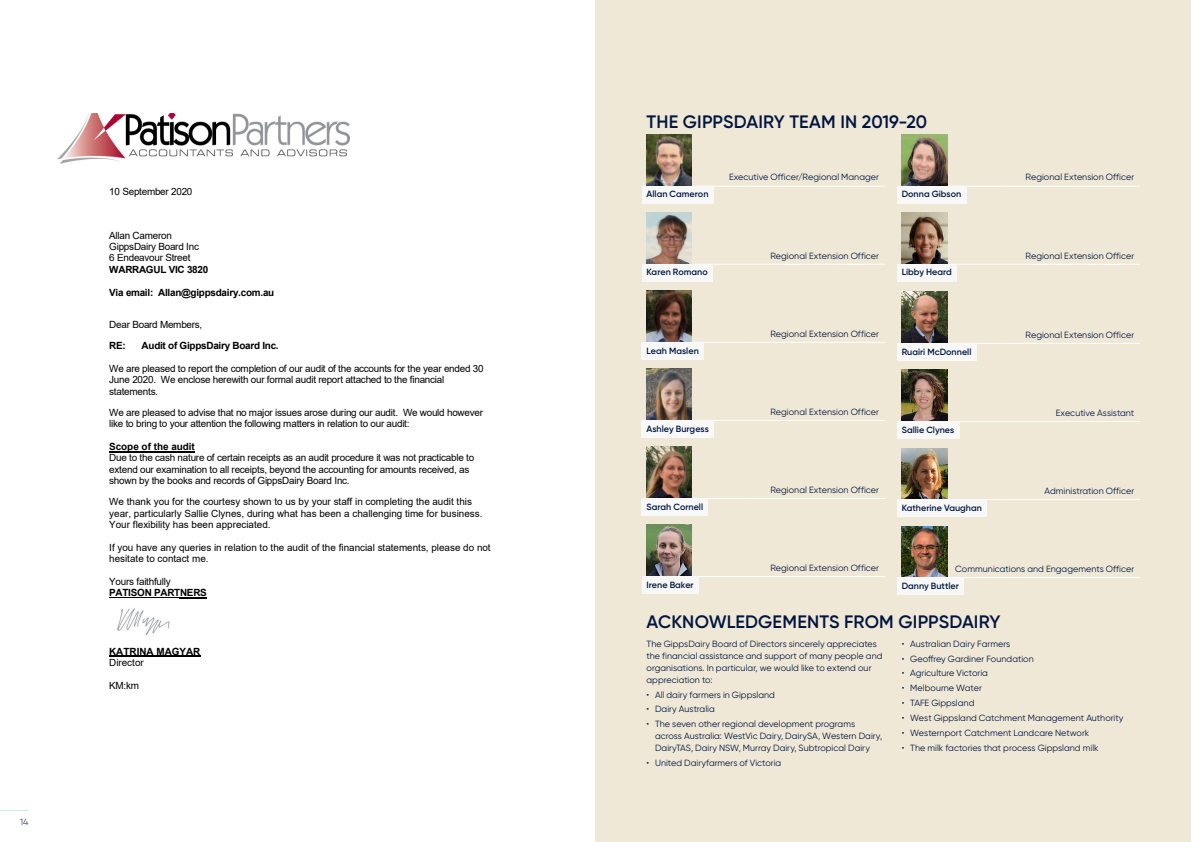
<style>
.page{position:relative;width:1191px;height:842px;background:#fff}
.page>*{position:absolute;margin:0;border:0;box-sizing:border-box;transform-origin:0 0}
.t1{font:600 18px "Gilroy";letter-spacing:.005em;color:#001641}
.t2{font:9.9px/11.3px "Arial";letter-spacing:-.02em;color:#000}
.t3{font:9.9px/11.4px "Arial";color:#000}
.t4{font:700 9.9px "Arial";letter-spacing:-.025em;color:#000}
.t5{font:700 9.9px "Arial";color:#000}
.t6{font:700 9.9px "Arial";letter-spacing:-.005em;color:#000}
.t7{font:9px/12px "Gilroy";letter-spacing:.005em;color:#001641}
.t8{font:600 9px "Gilroy";letter-spacing:.005em;color:#001641}
.t9{font:300 9px "Gilroy";color:#001641}
</style>
<div class="page">
<svg style="left:0;top:810px;width:28px;height:1px"></svg>
<div style="left:595px;top:0;width:596px;height:842px;background:#f0e8d6"></div>
<img style="left:57px;top:113px;width:293px;height:50px">
<hr style="left:109px;top:451px;width:86px;height:1px;background:#000">
<hr style="left:109px;top:597px;width:98px;height:1px;background:#000">
<hr style="left:109px;top:656px;width:91px;height:1px;background:#000">
<img style="left:117px;top:608px;width:53px;height:28px">
<hr style="left:696px;top:186px;width:53px;height:1px;background:#fff">
<hr style="left:749px;top:186px;width:135px;height:1px;background:#fff">
<img style="left:646px;top:135px;width:46px;height:51px">
<div style="left:641px;top:186px;width:72px;height:17px;background:#f8f8f8"></div>
<hr style="left:696px;top:264px;width:53px;height:1px;background:#fff">
<hr style="left:749px;top:264px;width:135px;height:1px;background:#fff">
<img style="left:646px;top:213px;width:46px;height:51px">
<div style="left:641px;top:264px;width:71px;height:17px;background:#f8f8f8"></div>
<hr style="left:696px;top:342px;width:53px;height:1px;background:#fff">
<hr style="left:749px;top:342px;width:135px;height:1px;background:#fff">
<img style="left:646px;top:291px;width:46px;height:51px">
<div style="left:641px;top:342px;width:62px;height:17px;background:#f8f8f8"></div>
<hr style="left:696px;top:420px;width:53px;height:1px;background:#fff">
<hr style="left:749px;top:420px;width:135px;height:1px;background:#fff">
<img style="left:646px;top:369px;width:46px;height:51px">
<div style="left:641px;top:420px;width:73px;height:17px;background:#f8f8f8"></div>
<hr style="left:696px;top:498px;width:53px;height:1px;background:#fff">
<hr style="left:749px;top:498px;width:135px;height:1px;background:#fff">
<img style="left:646px;top:447px;width:46px;height:51px">
<div style="left:641px;top:498px;width:67px;height:17px;background:#f8f8f8"></div>
<hr style="left:696px;top:576px;width:53px;height:1px;background:#fff">
<hr style="left:749px;top:576px;width:135px;height:1px;background:#fff">
<img style="left:646px;top:525px;width:46px;height:51px">
<div style="left:641px;top:576px;width:57px;height:17px;background:#f8f8f8"></div>
<hr style="left:951px;top:186px;width:53px;height:1px;background:#fff">
<hr style="left:1004px;top:186px;width:136px;height:1px;background:#fff">
<img style="left:901px;top:135px;width:46px;height:51px">
<div style="left:897px;top:186px;width:69px;height:17px;background:#f8f8f8"></div>
<hr style="left:951px;top:264px;width:53px;height:1px;background:#fff">
<hr style="left:1004px;top:264px;width:136px;height:1px;background:#fff">
<img style="left:901px;top:213px;width:46px;height:51px">
<div style="left:897px;top:264px;width:60px;height:17px;background:#f8f8f8"></div>
<hr style="left:951px;top:343px;width:53px;height:1px;background:#fff">
<hr style="left:1004px;top:343px;width:136px;height:1px;background:#fff">
<img style="left:901px;top:292px;width:46px;height:51px">
<div style="left:897px;top:343px;width:79px;height:17px;background:#f8f8f8"></div>
<hr style="left:951px;top:421px;width:53px;height:1px;background:#fff">
<hr style="left:1004px;top:421px;width:136px;height:1px;background:#fff">
<img style="left:901px;top:370px;width:46px;height:51px">
<div style="left:897px;top:421px;width:62px;height:17px;background:#f8f8f8"></div>
<hr style="left:951px;top:499px;width:53px;height:1px;background:#fff">
<hr style="left:1004px;top:499px;width:136px;height:1px;background:#fff">
<img style="left:901px;top:448px;width:46px;height:51px">
<div style="left:897px;top:499px;width:90px;height:17px;background:#f8f8f8"></div>
<hr style="left:951px;top:577px;width:53px;height:1px;background:#fff">
<hr style="left:1004px;top:577px;width:136px;height:1px;background:#fff">
<img style="left:901px;top:526px;width:46px;height:51px">
<div style="left:897px;top:577px;width:67px;height:18px;background:#f8f8f8"></div>
<p class="t9" style="left:20px;top:816px;width:10px">14</p>
<p class="t2" style="left:109px;top:186px;width:85px">10 September 2020</p>
<p class="t2" style="left:109px;top:230px;width:91px">Allan Cameron<br>GippsDairy Board Inc<br>6 Endeavour Street</p>
<p class="t4" style="left:109px;top:262px;width:101px">WARRAGUL VIC 3820</p>
<p class="t4" style="left:109px;top:285px;width:167px">Via email: Allan@gippsdairy.com.au</p>
<p class="t2" style="left:109px;top:319px;width:95px">Dear Board Members,</p>
<p class="t4" style="left:109px;top:339px;width:18px">RE:</p>
<p class="t4" style="left:141px;top:339px;width:139px">Audit of GippsDairy Board Inc.</p>
<p class="t2" style="left:109px;top:363px;width:376px">We are pleased to report the completion of our audit of the accounts for the year ended 30<br>June 2020. We enclose herewith our formal audit report attached to the financial statements.</p>
<p class="t2" style="left:109px;top:407px;width:375px">We are pleased to advise that no major issues arose during our audit. We would however like to bring to your attention the following matters in relation to our audit:</p>
<p class="t5" style="left:109px;top:439px;width:87px">Scope of the audit</p>
<p class="t2" style="left:109px;top:452px;width:366px">Due to the cash nature of certain receipts as an audit procedure it was not practicable to extend our examination to all receipts, beyond the accounting for amounts received, as shown by the books and records of GippsDairy Board Inc.</p>
<p class="t3" style="left:109px;top:496px;width:375px">We thank you for the courtesy shown to us by your staff in completing the audit this year, particularly Sallie Clynes, during what has been a challenging time for business.<br>Your flexibility has been appreciated.</p>
<p class="t3" style="left:109px;top:541px;width:383px">If you have any queries in relation to the audit of the financial statements, please do not hesitate to contact me.</p>
<p class="t2" style="left:109px;top:575px;width:63px">Yours faithfully</p>
<p class="t4" style="left:109px;top:585px;width:99px">PATISON PARTNERS</p>
<p class="t6" style="left:109px;top:644px;width:93px">KATRINA MAGYAR</p>
<p class="t3" style="left:109px;top:657px;width:36px">Director</p>
<p class="t2" style="left:109px;top:680px;width:31px">KM:km</p>
<h1 class="t1" style="left:646px;top:110px;width:282px">THE GIPPSDAIRY TEAM IN 2019-20</h1>
<p class="t7" style="left:729px;top:171px;width:151px">Executive Officer/Regional Manager</p>
<p class="t8" style="left:646px;top:189px;width:63px">Allan Cameron</p>
<p class="t8" style="left:901px;top:189px;width:61px">Donna Gibson</p>
<p class="t7" style="left:770px;top:249px;width:110px">Regional Extension Officer</p>
<p class="t8" style="left:646px;top:267px;width:63px">Karen Romano</p>
<p class="t8" style="left:901px;top:267px;width:52px">Libby Heard</p>
<p class="t7" style="left:770px;top:327px;width:110px">Regional Extension Officer</p>
<p class="t8" style="left:646px;top:345px;width:54px">Leah Maslen</p>
<p class="t8" style="left:901px;top:346px;width:71px">Ruairi McDonnell</p>
<p class="t7" style="left:770px;top:405px;width:110px">Regional Extension Officer</p>
<p class="t8" style="left:646px;top:423px;width:64px">Ashley Burgess</p>
<p class="t8" style="left:901px;top:424px;width:54px">Sallie Clynes</p>
<p class="t7" style="left:770px;top:483px;width:110px">Regional Extension Officer</p>
<p class="t8" style="left:646px;top:501px;width:58px">Sarah Cornell</p>
<p class="t8" style="left:901px;top:502px;width:82px">Katherine Vaughan</p>
<p class="t7" style="left:1025px;top:171px;width:110px">Regional Extension Officer</p>
<p class="t7" style="left:1025px;top:249px;width:110px">Regional Extension Officer</p>
<p class="t7" style="left:1025px;top:328px;width:110px">Regional Extension Officer</p>
<p class="t7" style="left:1055px;top:407px;width:80px">Executive Assistant</p>
<p class="t7" style="left:1044px;top:485px;width:91px">Administration Officer</p>
<p class="t7" style="left:770px;top:562px;width:110px">Regional Extension Officer</p>
<p class="t7" style="left:955px;top:563px;width:180px">Communications and Engagements Officer</p>
<p class="t8" style="left:901px;top:580px;width:59px">Danny Buttler</p>
<h1 class="t1" style="left:646px;top:610px;width:355px">ACKNOWLEDGEMENTS FROM GIPPSDAIRY</h1>
<p class="t7" style="left:646px;top:637px;width:237px">The GippsDairy Board of Directors sincerely appreciates the financial assistance and support of many people and organisations. In particular, we would like to extend our appreciation to:</p>
<p class="t7" style="left:646px;top:688px;width:130px">• All dairy farmers in Gippsland</p>
<p class="t7" style="left:646px;top:703px;width:70px">• Dairy Australia</p>
<p class="t7" style="left:655px;top:718px;width:229px;text-indent:-9px">• The seven other regional development programs across Australia: WestVic Dairy, DairySA, Western Dairy,<br>DairyTAS, Dairy NSW, Murray Dairy, Subtropical Dairy</p>
<p class="t7" style="left:646px;top:757px;width:136px">• United Dairyfarmers of Victoria</p>
<p class="t8" style="left:646px;top:579px;width:49px">Irene Baker</p>
<p class="t7" style="left:901px;top:637px;width:110px">• Australian Dairy Farmers</p>
<p class="t7" style="left:901px;top:652px;width:133px">• Geoffrey Gardiner Foundation</p>
<p class="t7" style="left:901px;top:667px;width:88px">• Agriculture Victoria</p>
<p class="t7" style="left:901px;top:682px;width:82px">• Melbourne Water</p>
<p class="t7" style="left:901px;top:697px;width:74px">• TAFE Gippsland</p>
<p class="t7" style="left:901px;top:712px;width:223px">• West Gippsland Catchment Management Authority</p>
<p class="t7" style="left:901px;top:726px;width:189px">• Westernport Catchment Landcare Network</p>
<p class="t7" style="left:901px;top:741px;width:198px">• The milk factories that process Gippsland milk</p>
</div>
